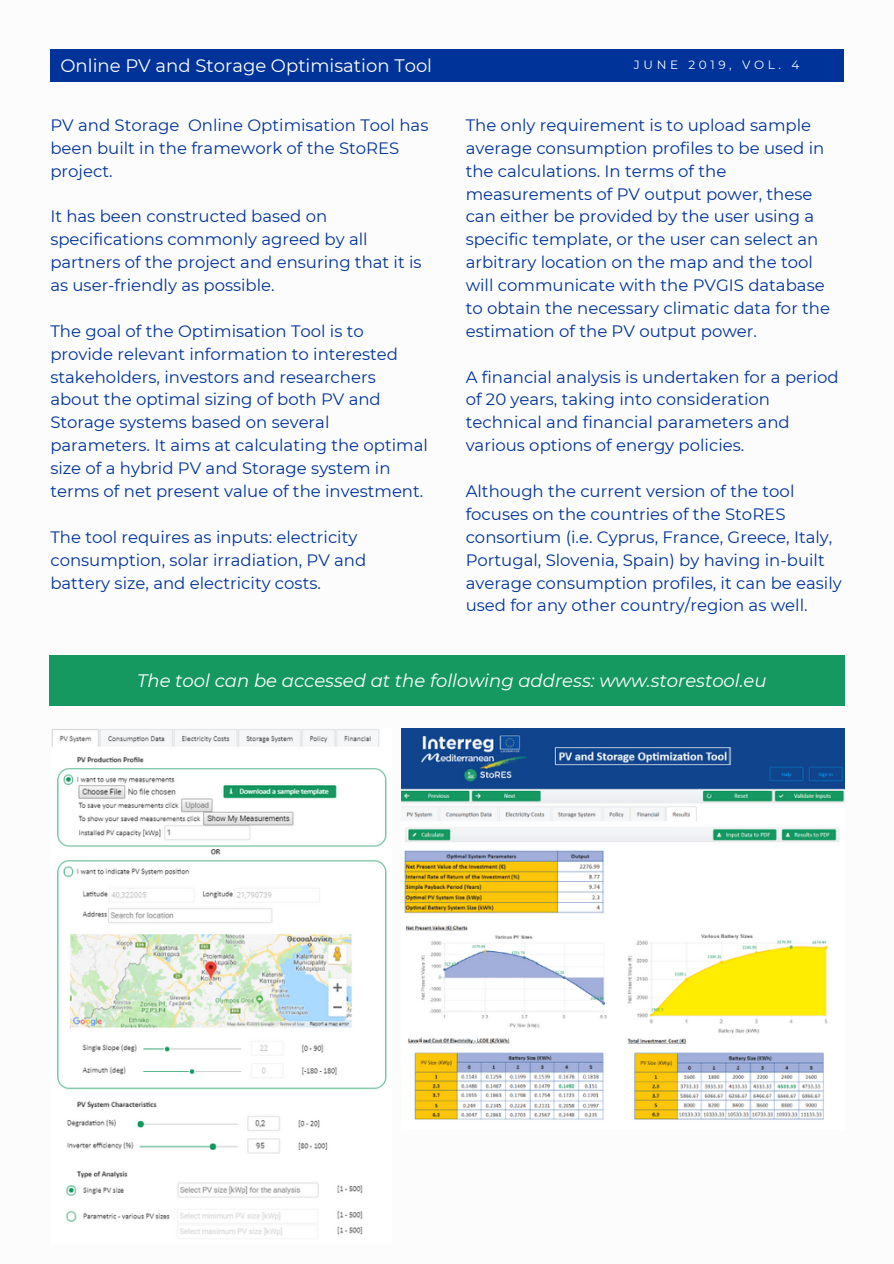
<style>
.page{position:relative;width:894px;height:1264px;background:#fff}
.page>*{position:absolute;margin:0;border:0;box-sizing:border-box;transform-origin:0 0}
.t1{font:italic 18px "Montserrat";color:#fff}
.t2{font:18px "Montserrat";color:#fff}
.t3{font:16.5px/22.8px "Montserrat";color:#039}
.t4{font:12px "Montserrat";letter-spacing:.3em;color:#fcfcfc}
</style>
<div class="page">
<div style="left:50px;top:49px;width:793px;height:32px;background:#039"></div>
<img style="left:402px;top:728px;width:442px;height:392px">
<img style="left:51px;top:729px;width:336px;height:507px">
<div style="left:50px;top:656px;width:794px;height:49px;background:#159961"></div>
<p class="t2" style="left:60px;top:54px;width:373px">Online PV and Storage Optimisation Tool</p>
<p class="t4" style="left:633px;top:57px;width:167px">JUNE 2019, VOL. 4</p>
<p class="t3" style="left:50px;top:114px;width:379px">PV and Storage Online Optimisation Tool has been built in the framework of the StoRES project.</p>
<p class="t3" style="left:50px;top:205px;width:372px">It has been constructed based on specifications commonly agreed by all partners of the project and ensuring that it is as user-friendly as possible.</p>
<p class="t3" style="left:50px;top:319px;width:379px">The goal of the Optimisation Tool is to provide relevant information to interested stakeholders, investors and researchers about the optimal sizing of both PV and Storage systems based on several parameters. It aims at calculating the optimal size of a hybrid PV and Storage system in terms of net present value of the investment.</p>
<p class="t3" style="left:50px;top:525px;width:317px">The tool requires as inputs: electricity consumption, solar irradiation, PV and battery size, and electricity costs.</p>
<p class="t3" style="left:465px;top:114px;width:366px">The only requirement is to upload sample average consumption profiles to be used in the calculations. In terms of the measurements of PV output power, these can either be provided by the user using a specific template, or the user can select an arbitrary location on the map and the tool will communicate with the PVGIS database to obtain the necessary climatic data for the estimation of the PV output power.</p>
<p class="t3" style="left:465px;top:365px;width:374px">A financial analysis is undertaken for a period of 20 years, taking into consideration technical and financial parameters and various options of energy policies.</p>
<p class="t3" style="left:465px;top:479px;width:377px">Although the current version of the tool focuses on the countries of the StoRES consortium (i.e. Cyprus, France, Greece, Italy, Portugal, Slovenia, Spain) by having in-built average consumption profiles, it can be easily used for any other country/region as well.</p>
<p class="t1" style="left:137px;top:669px;width:630px">The tool can be accessed at the following address: www.storestool.eu</p>
</div>
